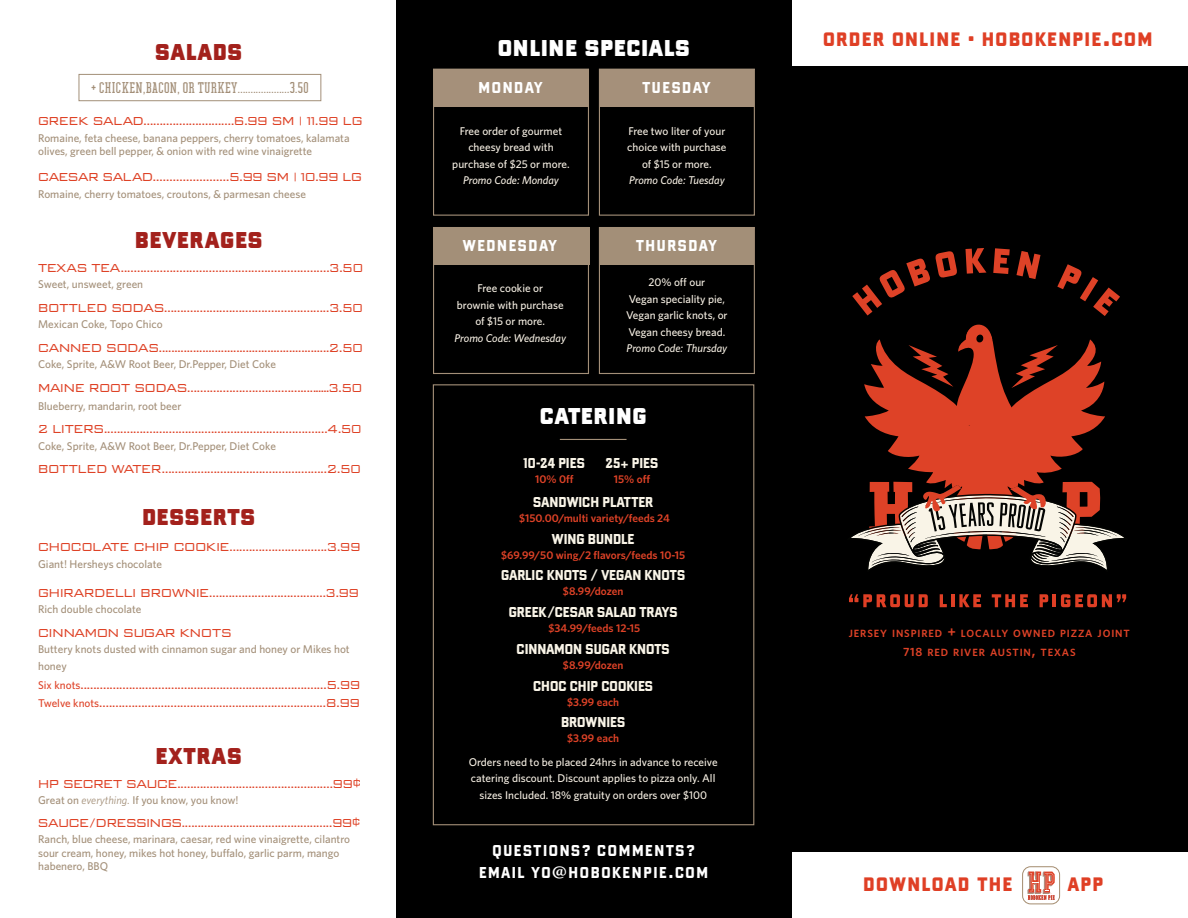
<style>
.page{position:relative;width:1188px;height:918px;background:#fff}
.page>*{position:absolute;margin:0;border:0;box-sizing:border-box;transform-origin:0 0}
.t1{font:700 expanded 30px "Banque Gothique RR";letter-spacing:.025em;color:#a3211c}
.t2{font:700 expanded 30px "Banque Gothique RR";letter-spacing:.02em;color:#fff}
.t3{font:700 expanded 25.5px "Banque Gothique RR";letter-spacing:.05em;color:#df3f25}
.t4{font:700 expanded 16.5px/22.5px "Banque Gothique RR";letter-spacing:.1em;color:#fff;text-align:center}
.t5{font:700 expanded 15px "Banque Gothique RR";color:#f9f4e7}
.t6{font:300 15px "Graphium";letter-spacing:.025em;color:#a38f78}
.t7{font:300 12px/18px "Banque Gothique RR";color:#de4226}
.t8{font:500 11.25px/13.5px "Whitney";color:#a38f78}
.t9{font:500 11.25px/16.5px "Whitney";color:#f9f2e6;text-align:center}
.t10{font:600 11.25px "Whitney";color:#de4227}
.t11{font:600 10.5px/19.5px "Whitney";letter-spacing:.085em;color:#de4227;text-align:center}
.s1{font-family:"Whitney";font-weight:500;font-size:11.25px;color:#de4227}
.s2{font-weight:400;font-style:italic}
.s3{font-style:italic}
.s4{font-size:15px}
.s5{font-size:12px}
</style>
<div class="page">
<div style="left:79px;top:74px;width:242px;height:27px;border:1px solid #a38f78"></div>
<div style="left:396px;top:0;width:792px;height:918px;background:#000"></div>
<div style="left:433px;top:384px;width:321px;height:441px;border:1px solid #a38f78"></div>
<div style="left:792px;top:853px;width:396px;height:65px;background:#fff"></div>
<div style="left:1022px;top:867px;width:38px;height:37px;border:1px solid #a48c6f;border-radius:8px"></div>
<svg style="left:1027px;top:871px;width:28px;height:29px"></svg>
<div style="left:792px;top:0;width:396px;height:66px;background:#fff"></div>
<svg style="left:849px;top:594px;width:79px;height:13px"></svg>
<svg style="left:940px;top:594px;width:41px;height:13px"></svg>
<svg style="left:992px;top:594px;width:36px;height:13px"></svg>
<svg style="left:1040px;top:594px;width:86px;height:13px"></svg>
<div style="left:433px;top:69px;width:156px;height:147px;border:1px solid #a38f78"></div>
<div style="left:599px;top:69px;width:156px;height:147px;border:1px solid #a38f78"></div>
<div style="left:433px;top:227px;width:156px;height:147px;border:1px solid #a38f78"></div>
<div style="left:599px;top:227px;width:156px;height:147px;border:1px solid #a38f78"></div>
<div style="left:434px;top:69px;width:154px;height:38px;background:#a5907a"></div>
<div style="left:600px;top:69px;width:154px;height:38px;background:#a5907a"></div>
<div style="left:600px;top:227px;width:154px;height:37px;background:#a38f78"></div>
<div style="left:433px;top:227px;width:156px;height:37px;background:#a38f78"></div>
<hr style="left:560px;top:439px;width:67px;height:1px;background:#a38f78">
<svg style="left:851px;top:248px;width:273px;height:322px"></svg>
<p class="t1" style="left:155px;top:31px;width:88px">salads</p>
<p class="t6" style="left:91px;top:77px;width:219px">+ CHICKEN,BACON, OR TURKEY....................3.50</p>
<p class="t7" style="left:38px;top:112px;width:326px">GREEK SALAD............................6.99 SM | 11.99 LG</p>
<p class="t8" style="left:38px;top:131px;width:313px">Romaine, feta cheese, banana peppers, cherry tomatoes, kalamata olives, green bell pepper, &amp; onion with red wine vinaigrette</p>
<p class="t7" style="left:38px;top:168px;width:325px">CAESAR SALAD.......................5.99 SM | 10.99 LG</p>
<p class="t8" style="left:38px;top:187px;width:269px">Romaine, cherry tomatoes, croutons, &amp; parmesan cheese</p>
<p class="t1" style="left:135px;top:218px;width:129px">beverages</p>
<p class="t7" style="left:38px;top:259px;width:326px">TEXAS TEA................................................................3.50</p>
<p class="t8" style="left:38px;top:277px;width:107px">Sweet, unsweet, green</p>
<p class="t7" style="left:38px;top:299px;width:326px">BOTTLED SODAS...................................................3.50</p>
<p class="t8" style="left:38px;top:317px;width:126px">Mexican Coke, Topo Chico</p>
<p class="t7" style="left:38px;top:339px;width:326px">CANNED SODAS.......................................................2.50</p>
<p class="t8" style="left:38px;top:358px;width:239px">Coke, Sprite, A&amp;W Root Beer, Dr.Pepper, Diet Coke</p>
<p class="t7" style="left:38px;top:379px;width:326px">MAINE ROOT SODAS.............................................3.50</p>
<p class="t8" style="left:38px;top:399px;width:145px">Blueberry, mandarin, root beer</p>
<p class="t7" style="left:38px;top:420px;width:325px">2 LITERS.....................................................................4.50</p>
<p class="t8" style="left:38px;top:439px;width:239px">Coke, Sprite, A&amp;W Root Beer, Dr.Pepper, Diet Coke</p>
<p class="t7" style="left:38px;top:460px;width:324px">BOTTLED WATER...................................................2.50</p>
<p class="t1" style="left:142px;top:496px;width:115px">desserts</p>
<p class="t7" style="left:38px;top:538px;width:324px">CHOCOLATE CHIP COOKIE..............................3.99</p>
<p class="t8" style="left:38px;top:557px;width:125px">Giant! Hersheys chocolate</p>
<p class="t7" style="left:38px;top:584px;width:322px">GHIRARDELLI BROWNIE....................................3.99</p>
<p class="t8" style="left:38px;top:602px;width:105px">Rich double chocolate</p>
<p class="t7" style="left:38px;top:624px;width:195px">CINNAMON SUGAR KNOTS</p>
<p class="t8" style="left:38px;top:641px;width:313px;line-height:16.5px">Buttery knots dusted with cinnamon sugar and honey or Mikes hot honey</p>
<p class="t7" style="left:38px;top:676px;width:324px"><span class="s1">Six knots</span>............................................................................5.99<br><span class="s1">Twelve knots</span>......................................................................8.99</p>
<p class="t1" style="left:156px;top:735px;width:88px">extras</p>
<p class="t7" style="left:38px;top:775px;width:324px">HP SECRET SAUCE................................................99¢</p>
<p class="t8" style="left:38px;top:793px;width:202px">Great on <span class="s2">everything.</span> If you know, you know!</p>
<p class="t7" style="left:38px;top:814px;width:323px">SAUCE/DRESSINGS...............................................99¢</p>
<p class="t8" style="left:38px;top:832px;width:314px">Ranch, blue cheese, marinara, caesar, red wine vinaigrette, cilantro sour cream, honey, mikes hot honey, buffalo, garlic parm, mango habenero, BBQ</p>
<p class="t2" style="left:498px;top:27px;width:194px">online specials</p>
<p class="t4" style="left:479px;top:76px;width:66px">MONDAY</p>
<p class="t9" style="left:452px;top:122px;width:119px">Free order of gourmet cheesy bread with purchase of $25 or more.<br><span class="s3">Promo Code: Monday</span></p>
<p class="t4" style="left:642px;top:76px;width:70px">TUESDAY</p>
<p class="t9" style="left:627px;top:122px;width:101px">Free two liter of your choice with purchase of $15 or more.<br><span class="s3">Promo Code: Tuesday</span></p>
<p class="t4" style="left:463px;top:234px;width:96px">WEDNESDAY</p>
<p class="t4" style="left:636px;top:234px;width:82px">THURSDAY</p>
<p class="t9" style="left:454px;top:280px;width:113px">Free cookie or<br>brownie with purchase of $15 or more.<br><span class="s3">Promo Code: Wednesday</span></p>
<p class="t9" style="left:626px;top:274px;width:103px">20% off our<br>Vegan speciality pie,<br>Vegan garlic knots, or<br>Vegan cheesy bread.<br><span class="s3">Promo Code: Thursday</span></p>
<p class="t2" style="left:540px;top:395px;width:108px">catering</p>
<p class="t5" style="left:524px;top:453px;width:62px">10-24 PIES</p>
<p class="t10" style="left:535px;top:471px;width:40px">10% 0ff</p>
<p class="t5" style="left:606px;top:453px;width:54px">25+ PIES</p>
<p class="t10" style="left:614px;top:471px;width:38px">15% off</p>
<p class="t5" style="left:533px;top:492px;width:121px">SANDWICH PLATTER</p>
<p class="t10" style="left:519px;top:510px;width:152px">$150.00/multi variety/feeds 24</p>
<p class="t5" style="left:552px;top:529px;width:84px">WING BUNDLE</p>
<p class="t10" style="left:501px;top:547px;width:186px">$69.99/50 wing/2 flavors/feeds 10-15</p>
<p class="t5" style="left:501px;top:566px;width:186px">GARLIC KNOTS / VEGAN KNOTS</p>
<p class="t10" style="left:563px;top:584px;width:62px">$8.99/dozen</p>
<p class="t5" style="left:509px;top:603px;width:170px">GREEK/CESAR SALAD TRAYS</p>
<p class="t10" style="left:549px;top:621px;width:93px">$34.99/feeds 12-15</p>
<p class="t5" style="left:517px;top:639px;width:155px">CINNAMON SUGAR KNOTS</p>
<p class="t10" style="left:563px;top:657px;width:62px">$8.99/dozen</p>
<p class="t5" style="left:533px;top:676px;width:121px">CHOC CHIP COOKIES</p>
<p class="t10" style="left:567px;top:694px;width:54px">$3.99 each</p>
<p class="t5" style="left:561px;top:713px;width:66px">BROWNIES</p>
<p class="t10" style="left:567px;top:731px;width:54px">$3.99 each</p>
<p class="t9" style="left:469px;top:753px;width:250px">Orders need to be placed 24hrs in advance to receive catering discount. Discount applies to pizza only. All sizes Included. 18% gratuity on orders over $100</p>
<p class="t4" style="left:479px;top:839px;width:231px">QUESTIONS? COMMENTS?<br>EMAIL YO@HOBOKENPIE.COM</p>
<p class="t3" style="left:823px;top:21px;width:331px">order online hobokenpie.com</p>
<p class="t3" style="left:968px;top:17px;width:8px">.</p>
<p class="t11" style="left:849px;top:623px;width:283px">JERSEY INSPIRED <span class="s4">+</span> LOCALLY OWNED PIZZA JOINT<br><span class="s5">718</span> RED RIVER AUSTIN<span class="s4">,</span> TEXAS</p>
<p class="t3" style="left:863px;top:867px;width:150px">download the</p>
<p class="t3" style="left:1068px;top:867px;width:37px">app</p>
</div>
